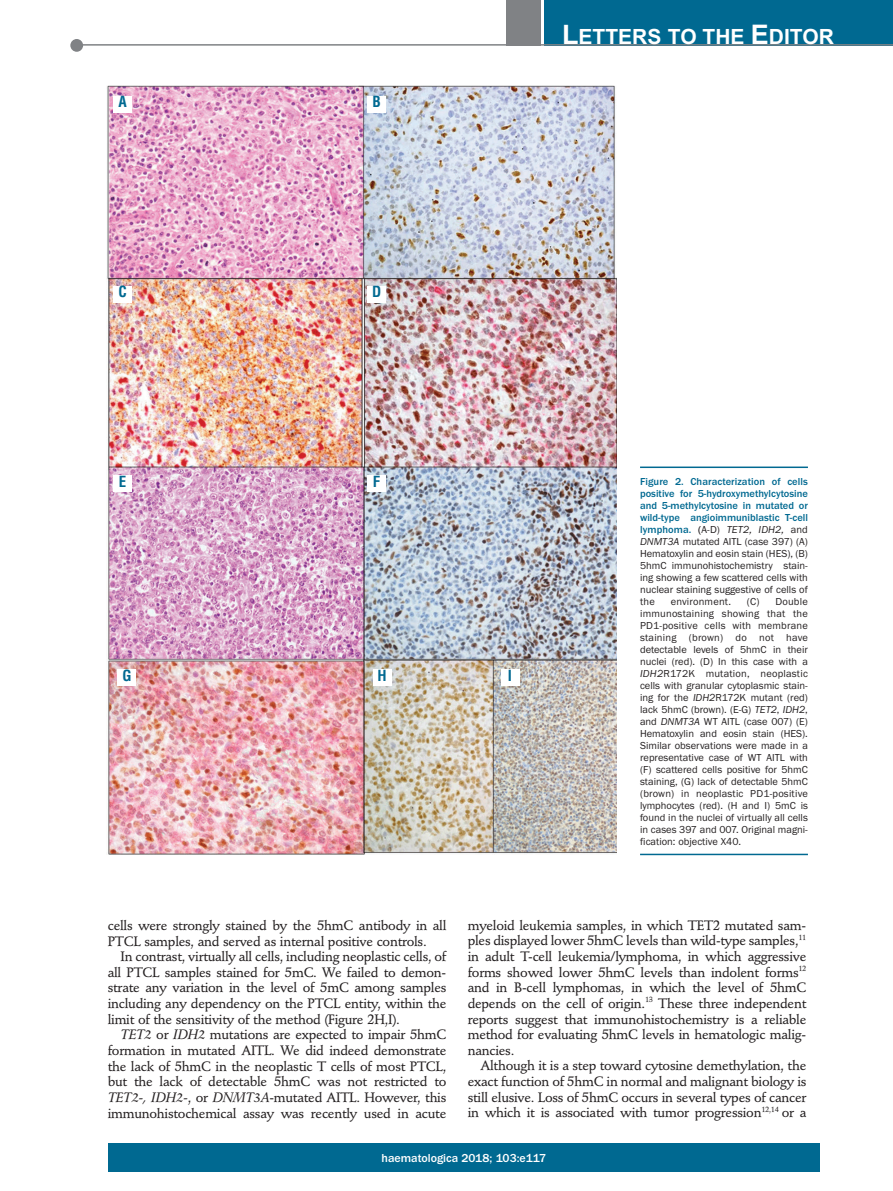
<style>
.page{position:relative;width:893px;height:1191px;background:#fff}
.page>*{position:absolute;margin:0;border:0;box-sizing:border-box;transform-origin:0 0}
.t1{font:700 21px "Arial";color:#fff}
.t2{font:700 condensed 15px "Helvetica";color:#006991}
.t3{font:500 13.5px/15.6px "Stempel Schneidler";letter-spacing:-.02em;color:#231f20;text-align:justify}
.t4{font:500 12px "Franklin Gothic";color:#fff}
.t5{font:10.5px/12px "Franklin Gothic";color:#231f20;text-align:justify}
.t6{font:10.5px "Franklin Gothic";letter-spacing:.02em;color:#231f20}
.s1{font-size:27px}
.s2{font-weight:500;color:#006991}
.s3{font-weight:500}
.s4{font-style:italic}
.s5{font-family:"Stempel Schneidler Med";font-weight:400;font-style:italic}
</style>
<div class="page">
<div style="left:107px;top:1143px;width:713px;height:28px;background:#006991"></div>
<div style="left:544px;top:0;width:349px;height:45px;background:#006991"></div>
<div style="left:506px;top:0;width:34px;height:45px;background:#808285"></div>
<div style="left:70px;top:39px;width:13px;height:13px;background:#808285;border-radius:50%"></div>
<hr style="left:78px;top:44px;width:815px;height:2px;background:#808285">
<img style="left:107px;top:85px;width:509px;height:769px">
<hr style="left:640px;top:466px;width:168px;height:2px;background:#006991">
<hr style="left:640px;top:853px;width:168px;height:2px;background:#006991">
<div style="left:113px;top:96px;width:19px;height:16px;background:#fff"></div>
<div style="left:367px;top:96px;width:19px;height:16px;background:#fff"></div>
<div style="left:113px;top:286px;width:19px;height:16px;background:#fff"></div>
<div style="left:367px;top:286px;width:19px;height:16px;background:#fff"></div>
<div style="left:113px;top:475px;width:19px;height:16px;background:#fff"></div>
<div style="left:367px;top:475px;width:19px;height:16px;background:#fff"></div>
<div style="left:118px;top:669px;width:18px;height:17px;background:#fff"></div>
<div style="left:373px;top:669px;width:18px;height:17px;background:#fff"></div>
<div style="left:501px;top:669px;width:18px;height:17px;background:#fff"></div>
<p class="t2" style="left:118px;top:94px;width:10px">A</p>
<p class="t2" style="left:372px;top:94px;width:10px">B</p>
<h1 class="t1" style="left:562px;top:25px;width:273px"><span class="s1">L</span>ETTERS TO THE <span class="s1">E</span>DITOR</h1>
<p class="t2" style="left:118px;top:283px;width:10px">C</p>
<p class="t2" style="left:372px;top:283px;width:11px">D</p>
<p class="t2" style="left:119px;top:473px;width:9px">E</p>
<p class="t2" style="left:373px;top:473px;width:9px">F</p>
<p class="t2" style="left:122px;top:667px;width:11px">G</p>
<p class="t2" style="left:377px;top:667px;width:11px">H</p>
<p class="t2" style="left:508px;top:667px;width:6px">I</p>
<p class="t5" style="left:640px;top:475px;width:169px"><span class="s2">Figure 2. Characterization of cells positive for 5-hydroxymethylcytosine and 5-methylcytosine in mutated or wild-type angioimmuniblastic T-cell lymphoma.</span> <span class="s3">(</span>A-D) <span class="s4">TET2, IDH2,</span> and <span class="s4">DNMT3A</span> mutated AITL (case 397) (A)<br>Hematoxylin and eosin stain (HES), (B)<br>5hmC immunohistochemistry stain&shy;ing showing a few scattered cells with nuclear staining suggestive of cells of the</p>
<p class="t5" style="left:640px;top:595px;width:169px;text-indent:107px">(C) Double immunostaining showing that the PD1-positive cells with membrane staining (brown) do not have detectable levels of 5hmC in their nuclei (red). (D) In this case with a <span class="s4">IDH2</span>R172K mutation, neoplastic cells with granular cytoplasmic stain&shy;ing for the <span class="s4">IDH2</span>R172K mutant (red) lack 5hmC (brown). (E-G) <span class="s4">TET2</span>, <span class="s4">IDH2</span>, and <span class="s4">DNMT3A</span> WT AITL (case 007) (E)<br>Hematoxylin and eosin stain (HES).<br>Similar observations were made in a representative case of WT AITL with (F) scattered cells positive for 5hmC staining, (G) lack of detectable 5hmC (brown) in neoplastic PD1-positive lymphocytes (red). (H and I) 5mC is found in the nuclei of virtually all cells in cases 397 and 007. Original magni&shy;fication: objective X40.</p>
<p class="t6" style="left:671px;top:595px;width:62px">environment.</p>
<p class="t3" style="left:108px;top:918px;width:340px">cells were strongly stained by the 5hmC antibody in all<br>PTCL samples, and served as internal positive controls.</p>
<p class="t3" style="left:108px;top:950px;width:340px;text-indent:13px">In contrast, virtually all cells, including neoplastic cells, of all PTCL samples stained for 5mC. We failed to demon&shy;strate any variation in the level of 5mC among samples including any dependency on the PTCL entity, within the limit of the sensitivity of the method (Figure 2H,I).</p>
<p class="t3" style="left:108px;top:1028px;width:340px;text-indent:13px"><span class="s5">TET2</span> or <span class="s5">IDH2</span> mutations are expected to impair 5hmC formation in mutated AITL. We did indeed demonstrate the lack of 5hmC in the neoplastic T cells of most PTCL, but the lack of detectable 5hmC was not restricted to <span class="s5">TET2-, IDH2-</span>, or <span class="s5">DNMT3A</span>-mutated AITL. However, this immunohistochemical assay was recently used in acute</p>
<p class="t3" style="left:468px;top:918px;width:340px">myeloid leukemia samples, in which TET2 mutated sam&shy;ples displayed lower 5hmC levels than wild-type samples,<sup>11 </sup>in adult T-cell leukemia/lymphoma, in which aggressive forms showed lower 5hmC levels than indolent forms<sup>12 </sup>and in B-cell lymphomas, in which the level of 5hmC depends on the cell of origin.<sup>13</sup> These three independent reports suggest that immunohistochemistry is a reliable method for evaluating 5hmC levels in hematologic malig&shy;nancies.</p>
<p class="t3" style="left:468px;top:1059px;width:340px;text-indent:13px">Although it is a step toward cytosine demethylation, the exact function of 5hmC in normal and malignant biology is still elusive. Loss of 5hmC occurs in several types of cancer in which it is associated with tumor progression<sup>12,14</sup> or a</p>
<p class="t4" style="left:381px;top:1150px;width:166px">haematologica 2018; 103:e117</p>
</div>
